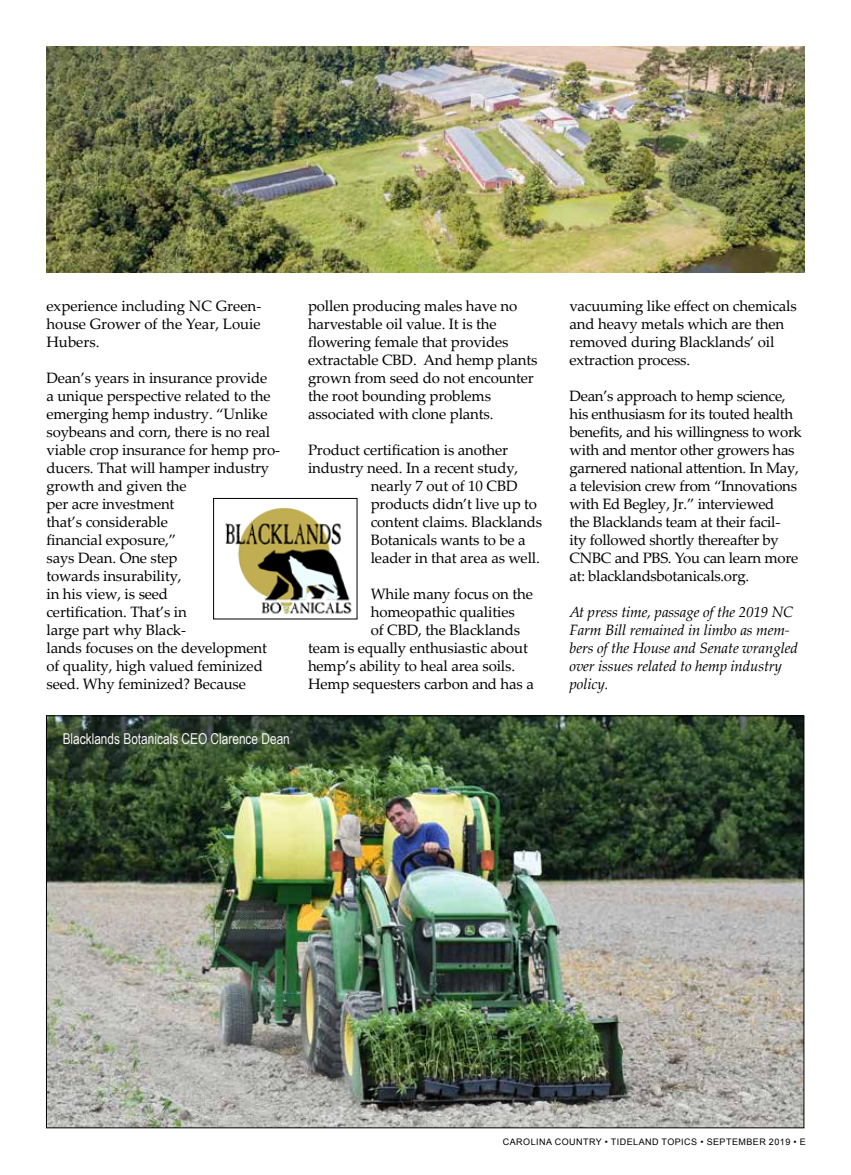
<style>
.page{position:relative;width:851px;height:1175px;background:#fff}
.page>*{position:absolute;margin:0;border:0;box-sizing:border-box;transform-origin:0 0}
.t1{font:15px/18px "Palatino Linotype";letter-spacing:-.01em;color:#000}
.t2{font:italic 15px/18px "Palatino Linotype";letter-spacing:-.01em;color:#000}
.t3{font:15px "Arial Narrow";color:#f6f6f6}
.t4{font:9px "Arial";letter-spacing:.05em;color:#000}
</style>
<div class="page">
<img style="left:48px;top:717px;width:754px;height:409px">
<img style="left:46px;top:46px;width:758px;height:227px">
<img style="left:225px;top:507px;width:127px;height:108px">
<div style="left:213px;top:498px;width:144px;height:121px;border:1px solid #000"></div>
<p class="t1" style="left:46px;top:296px;width:216px;text-align:justify">experience including NC Green&shy;house Grower of the Year, Louie Hubers.</p>
<p class="t1" style="left:46px;top:368px;width:235px">Dean’s years in insurance provide<br>a unique perspective related to the emerging hemp industry. “Unlike soybeans and corn, there is no real viable crop insurance for hemp pro&shy;ducers. That will hamper industry growth and given the<br>per acre investment<br>that’s considerable<br>financial exposure,”<br>says Dean. One step<br>towards insurability,<br>in his view, is seed<br>certification. That’s in<br>large part why Black-<br>lands focuses on the development of quality, high valued feminized seed. Why feminized? Because</p>
<p class="t3" style="left:63px;top:727px;width:229px">Blacklands Botanicals CEO Clarence Dean</p>
<p class="t1" style="left:308px;top:296px;width:231px">pollen producing males have no harvestable oil value. It is the flowering female that provides extractable CBD. And hemp plants grown from seed do not encounter the root bounding problems associated with clone plants.</p>
<p class="t1" style="left:308px;top:440px;width:201px">Product certification is another</p>
<p class="t1" style="left:308px;top:458px;width:212px">industry need. In a recent study,</p>
<p class="t1" style="left:371px;top:476px;width:148px">nearly 7 out of 10 CBD</p>
<p class="t1" style="left:371px;top:494px;width:168px">products didn’t live up to</p>
<p class="t1" style="left:371px;top:512px;width:173px">content claims. Blacklands</p>
<p class="t1" style="left:371px;top:530px;width:156px">Botanicals wants to be a</p>
<p class="t1" style="left:371px;top:548px;width:171px">leader in that area as well.</p>
<p class="t1" style="left:371px;top:584px;width:164px">While many focus on the</p>
<p class="t1" style="left:371px;top:602px;width:145px">homeopathic qualities</p>
<p class="t1" style="left:371px;top:620px;width:151px">of CBD, the Blacklands</p>
<p class="t1" style="left:308px;top:638px;width:221px">team is equally enthusiastic about</p>
<p class="t1" style="left:308px;top:656px;width:208px">hemp’s ability to heal area soils.</p>
<p class="t1" style="left:308px;top:674px;width:227px">Hemp sequesters carbon and has a</p>
<p class="t1" style="left:569px;top:296px;width:229px">vacuuming like effect on chemicals and heavy metals which are then removed during Blacklands’ oil extraction process.</p>
<p class="t1" style="left:569px;top:386px;width:234px">Dean’s approach to hemp science, his enthusiasm for its touted health benefits, and his willingness to work with and mentor other growers has garnered national attention. In May, a television crew from “Innovations with Ed Begley, Jr.” interviewed<br>the Blacklands team at their facil-<br>ity followed shortly thereafter by CNBC and PBS. You can learn more at: blacklandsbotanicals.org.</p>
<p class="t2" style="left:569px;top:602px;width:230px">At press time, passage of the 2019 NC<br>Farm Bill remained in limbo as mem&shy;bers of the House and Senate wrangled over issues related to hemp industry policy.</p>
<p class="t4" style="left:503px;top:1135px;width:304px">CAROLINA COUNTRY • TIDELAND TOPICS • SEPTEMBER 2019 • E</p>
</div>
